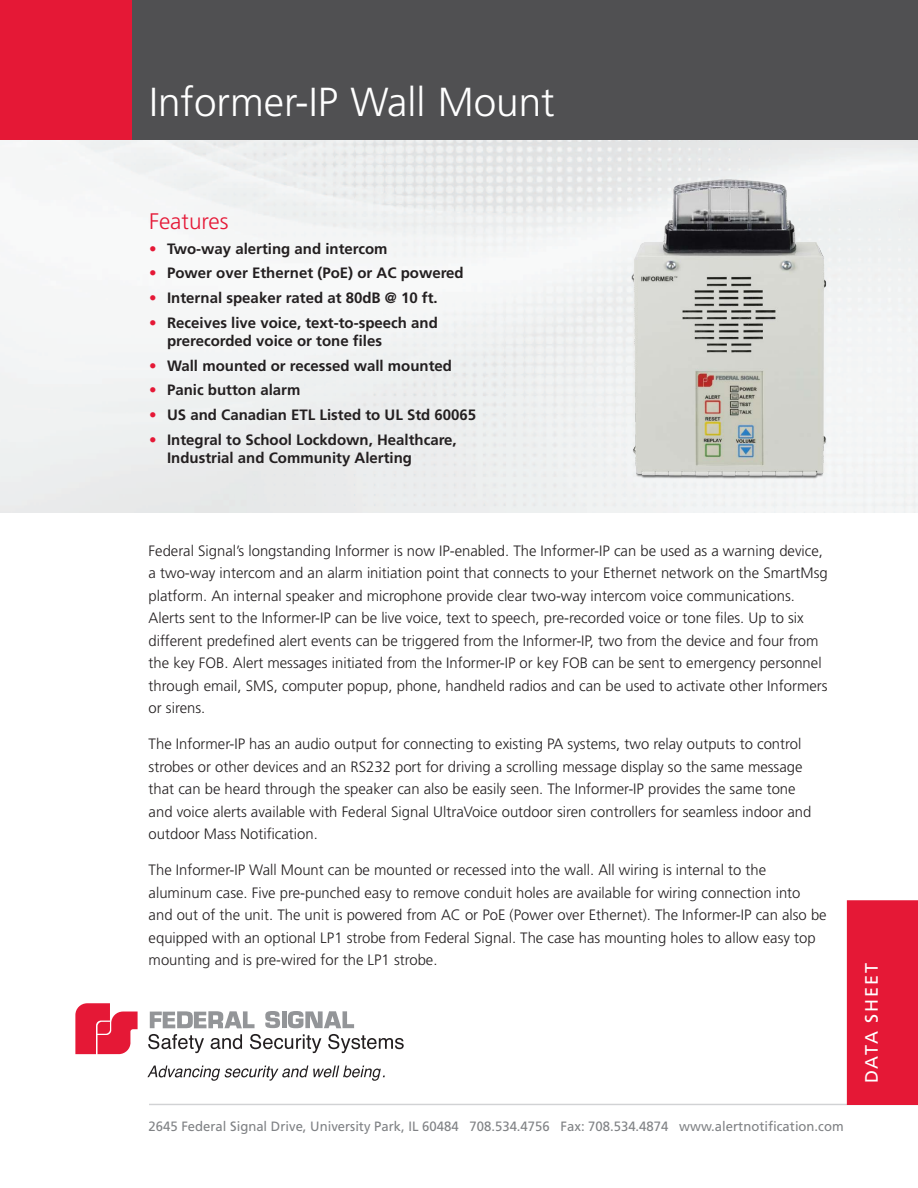
<style>
.page{position:relative;width:918px;height:1188px;background:#fff}
.page>*{position:absolute;margin:0;border:0;box-sizing:border-box;transform-origin:0 0}
.Page_head{font:300 40.5px "Frutiger";color:#fff}
.t1{font:300 22.5px "Frutiger";color:#e51836}
.t2{font:18px "Frutiger";letter-spacing:.1em;color:#fff}
.t3{font:300 15px/22.5px "Frutiger";color:#231f20}
.t4{font:700 15px/18px "Frutiger";color:#231f20}
.t5{font:13.5px "Frutiger";color:#808285}
.s1{color:#e51836}
</style>
<div class="page">
<img style="left:0;top:139px;width:918px;height:374px">
<div style="left:128px;top:0;width:790px;height:140px;background:#505052"></div>
<div style="left:0;top:0;width:131px;height:139px;background:#e51836"></div>
<svg style="left:75px;top:1003px;width:63px;height:51px"></svg>
<svg style="left:265px;top:1011px;width:15px;height:17px"></svg>
<hr style="left:282px;top:1011px;width:4px;height:17px;background:#939598">
<svg style="left:288px;top:1011px;width:66px;height:17px"></svg>
<svg style="left:150px;top:1011px;width:105px;height:17px"></svg>
<svg style="left:148px;top:1034px;width:56px;height:19px"></svg>
<svg style="left:211px;top:1034px;width:31px;height:15px"></svg>
<svg style="left:250px;top:1034px;width:71px;height:19px"></svg>
<svg style="left:328px;top:1034px;width:76px;height:19px"></svg>
<svg style="left:147px;top:1066px;width:238px;height:15px"></svg>
<hr style="left:149px;top:1104px;width:769px;height:1px;background:#d1d2d4">
<div style="left:847px;top:900px;width:71px;height:205px;background:#e51836"></div>
<img style="left:617px;top:159px;width:214px;height:336px">
<p class="Page_head" style="left:149px;top:79px;width:407px">Informer-IP Wall Mount</p>
<h1 class="Page_head" style="left:149px;top:80px;width:287px">27 Frutiger Light</h1>
<p class="t1" style="left:149px;top:208px;width:81px">Features</p>
<p class="t4" style="left:149px;top:239px;width:240px"><span class="s1">•</span> Two-way alerting and intercom</p>
<p class="t4" style="left:149px;top:264px;width:316px"><span class="s1">•</span> Power over Ethernet (PoE) or AC powered</p>
<p class="t4" style="left:149px;top:289px;width:290px"><span class="s1">•</span> Internal speaker rated at 80dB @ 10 ft.</p>
<p class="t4" style="left:167px;top:314px;width:272px;text-indent:-18px"><span class="s1">•</span> Receives live voice, text-to-speech and prerecorded voice or tone files</p>
<p class="t4" style="left:149px;top:356px;width:305px"><span class="s1">•</span> Wall mounted or recessed wall mounted</p>
<p class="t4" style="left:149px;top:381px;width:153px"><span class="s1">•</span> Panic button alarm</p>
<p class="t4" style="left:149px;top:406px;width:329px"><span class="s1">•</span> US and Canadian ETL Listed to UL Std 60065</p>
<p class="t4" style="left:167px;top:431px;width:291px;text-indent:-18px"><span class="s1">•</span> Integral to School Lockdown, Healthcare,<br>Industrial and Community Alerting</p>
<p class="t3" style="left:149px;top:540px;width:681px">Federal Signal’s longstanding Informer is now IP-enabled. The Informer-IP can be used as a warning device, a two-way intercom and an alarm initiation point that connects to your Ethernet network on the SmartMsg platform. An internal speaker and microphone provide clear two-way intercom voice communications.<br>Alerts sent to the Informer-IP can be live voice, text to speech, pre-recorded voice or tone files. Up to six different predefined alert events can be triggered from the Informer-IP, two from the device and four from the key FOB. Alert messages initiated from the Informer-IP or key FOB can be sent to emergency personnel through email, SMS, computer popup, phone, handheld radios and can be used to activate other Informers or sirens.</p>
<p class="t3" style="left:149px;top:733px;width:664px">The Informer-IP has an audio output for connecting to existing PA systems, two relay outputs to control strobes or other devices and an RS232 port for driving a scrolling message display so the same message that can be heard through the speaker can also be easily seen. The Informer-IP provides the same tone and voice alerts available with Federal Signal UltraVoice outdoor siren controllers for seamless indoor and outdoor Mass Notification.</p>
<p class="t3" style="left:149px;top:859px;width:680px">The Informer-IP Wall Mount can be mounted or recessed into the wall. All wiring is internal to the aluminum case. Five pre-punched easy to remove conduit holes are available for wiring connection into and out of the unit. The unit is powered from AC or PoE (Power over Ethernet). The Informer-IP can also be equipped with an optional LP1 strobe from Federal Signal. The case has mounting holes to allow easy top mounting and is pre-wired for the LP1 strobe.</p>
<p class="t5" style="left:149px;top:1119px;width:697px">2645 Federal Signal Drive, University Park, IL 60484 708.534.4756 Fax: 708.534.4874 www.alertnotification.com</p>
<p class="t2" style="left:861px;top:1083px;width:121px;rotate:-90deg">DATA SHEET</p>
</div>
